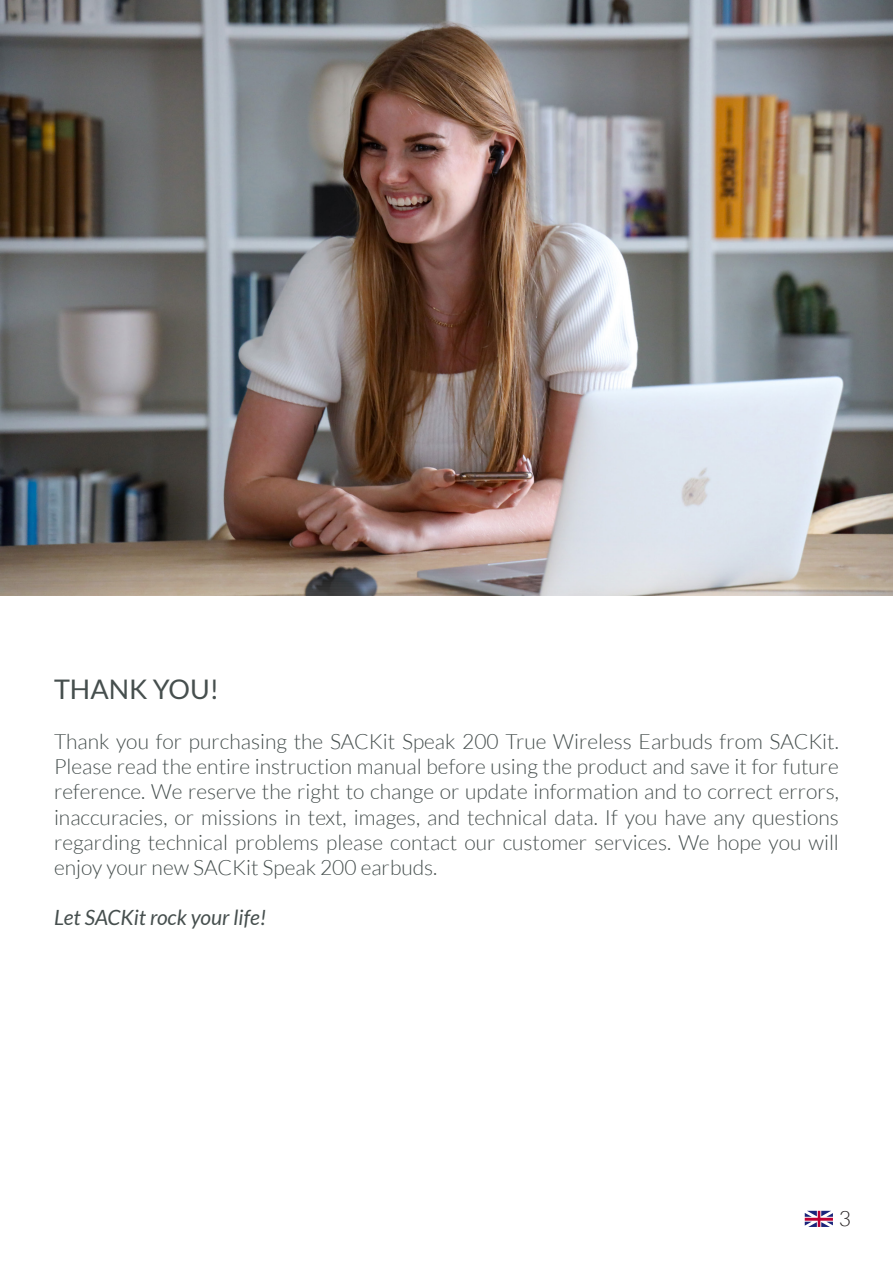
<style>
.page{position:relative;width:893px;height:1263px;background:#fff}
.page>*{position:absolute;margin:0;border:0;box-sizing:border-box;transform-origin:0 0}
.t1{font:27px "Lato";color:#464f4e}
.t2{font:300 21px/25.2px "Lato";color:#464f4e;text-align:justify}
.t3{font:italic 21px "Lato";color:#464f4e}
.t4{font:300 21px "Lato";color:#231f20}
</style>
<div class="page">
<img style="left:0;top:0;width:893px;height:595px">
<svg style="left:805px;top:1211px;width:28px;height:16px"></svg>
<p class="t1" style="left:54px;top:674px;width:167px">THANK YOU!</p>
<p class="t2" style="left:54px;top:729px;width:786px">Thank you for purchasing the SACKit Speak 200 True Wireless Earbuds from SACKit.<br>Please read the entire instruction manual before using the product and save it for future reference. We reserve the right to change or update information and to correct errors, inaccuracies, or missions in text, images, and technical data. If you have any questions regarding technical problems please contact our customer services. We hope you will enjoy your new SACKit Speak 200 earbuds.</p>
<p class="t3" style="left:54px;top:906px;width:214px">Let SACKit rock your life!</p>
<p class="t4" style="left:839px;top:1207px;width:14px">3</p>
</div>
